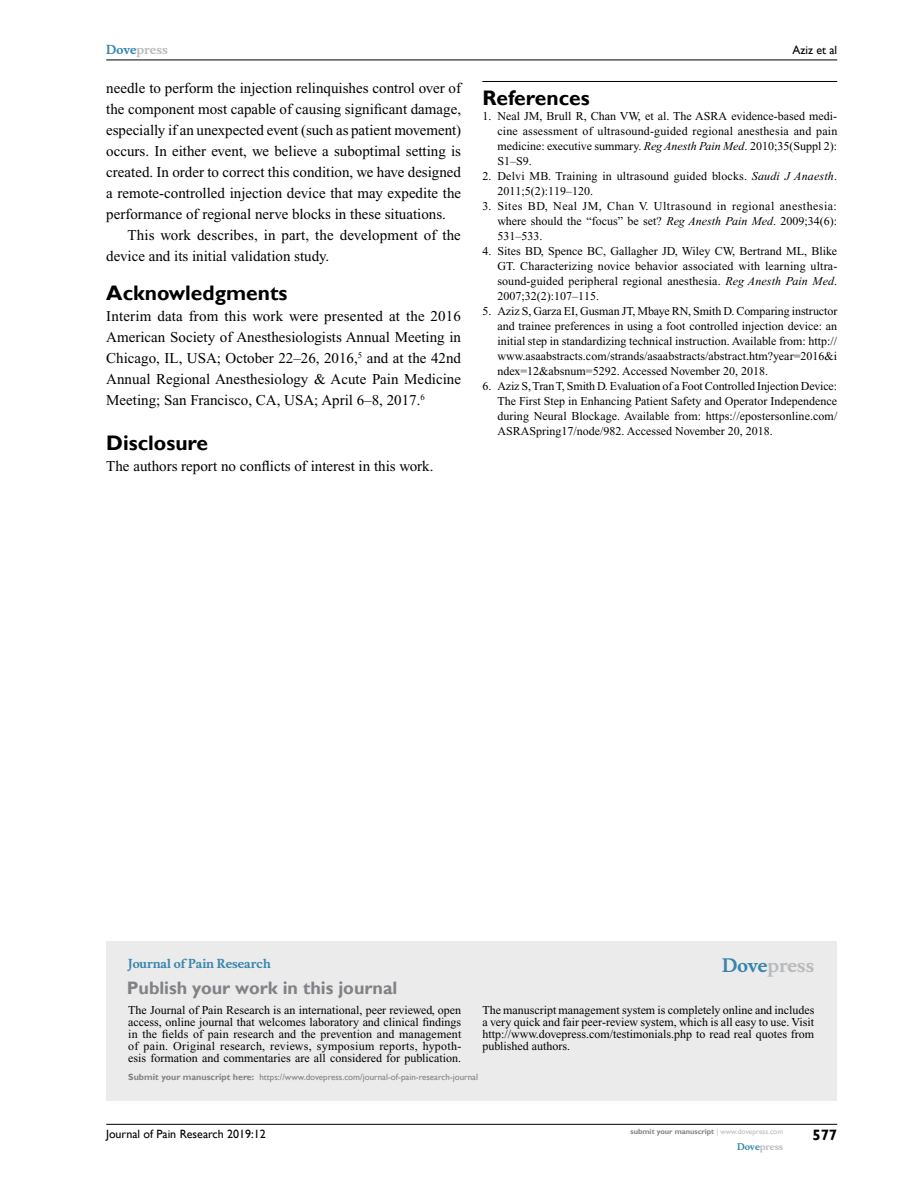
<style>
.page{position:relative;width:918px;height:1188px;background:#fff}
.page>*{position:absolute;margin:0;border:0;box-sizing:border-box;transform-origin:0 0}
.t1{font:700 21px "Gill Sans";color:#000}
.t2{font:700 18px "Gill Sans";color:#808285}
.t3{font:700 18px "Musee";color:#b8babc}
.t4{font:15px/21px "Times New Roman";color:#000;text-align:justify}
.t5{font:700 15px "Gill Sans";color:#000}
.t6{font:12px/15px "Times New Roman";color:#000;text-align:justify}
.t7{font:12px "Gill Sans";color:#000}
.t8{font:700 12px "Musee";color:#3785ad}
.t9{font:700 12px "Musee";color:#b8babc}
.t10{font:9px "Gill Sans";color:#808285}
.t11{font:700 9px "Musee";color:#b8babc}
.t12{font:700 7.5px "Gill Sans";color:#808285}
.s1{color:#3785ad}
.s2{font-style:italic}
.s3{font-weight:700}
.s4{font-weight:400;color:#b8babc}
</style>
<div class="page">
<div style="left:106px;top:941px;width:731px;height:159px;background:#ebebec"></div>
<hr style="left:106px;top:1124px;width:731px;height:1px;background:#000">
<hr style="left:106px;top:60px;width:731px;height:1px;background:#000">
<hr style="left:482px;top:81px;width:355px;height:1px;background:#000">
<p class="t9" style="left:106px;top:43px;width:63px"><span class="s1">Dove</span>press</p>
<p class="t4" style="left:106px;top:77px;width:357px">needle to perform the injection relinquishes control over of the component most capable of causing significant damage, especially if an unexpected event (such as patient movement) occurs. In either event, we believe a suboptimal setting is created. In order to correct this condition, we have designed a remote-controlled injection device that may expedite the performance of regional nerve blocks in these situations.</p>
<p class="t4" style="left:106px;top:224px;width:356px;text-indent:21px">This work describes, in part, the development of the device and its initial validation study.</p>
<h1 class="t1" style="left:106px;top:280px;width:183px">Acknowledgments</h1>
<p class="t4" style="left:106px;top:305px;width:356px">Interim data from this work were presented at the 2016<br>American Society of Anesthesiologists Annual Meeting in Chicago, IL, USA; October 22–26, 2016,<sup>5</sup> and at the 42nd Annual Regional Anesthesiology &amp; Acute Pain Medicine Meeting; San Francisco, CA, USA; April 6–8, 2017.<sup>6</sup></p>
<h1 class="t1" style="left:106px;top:430px;width:103px">Disclosure</h1>
<p class="t4" style="left:106px;top:455px;width:329px">The authors report no conflicts of interest in this work.</p>
<p class="t7" style="left:792px;top:43px;width:46px">Aziz et al</p>
<h1 class="t1" style="left:482px;top:85px;width:109px">References</h1>
<p class="t6" style="left:497px;top:108px;width:342px;text-indent:-15px">1. Neal JM, Brull R, Chan VW, et al. The ASRA evidence-based medi&shy;cine assessment of ultrasound-guided regional anesthesia and pain medicine: executive summary. <span class="s2">Reg Anesth Pain Med</span>. 2010;35(Suppl 2):<br>S1–S9.</p>
<p class="t6" style="left:497px;top:168px;width:341px;text-indent:-15px">2. Delvi MB. Training in ultrasound guided blocks. <span class="s2">Saudi J Anaesth</span>.<br>2011;5(2):119–120.</p>
<p class="t6" style="left:497px;top:198px;width:341px;text-indent:-15px">3. Sites BD, Neal JM, Chan V. Ultrasound in regional anesthesia: where should the “focus” be set? <span class="s2">Reg Anesth Pain Med</span>. 2009;34(6):<br>531–533.</p>
<p class="t6" style="left:497px;top:243px;width:342px;text-indent:-15px">4. Sites BD, Spence BC, Gallagher JD, Wiley CW, Bertrand ML, Blike GT. Characterizing novice behavior associated with learning ultra&shy;sound-guided peripheral regional anesthesia. <span class="s2">Reg Anesth Pain Med</span>.<br>2007;32(2):107–115.</p>
<p class="t6" style="left:497px;top:303px;width:342px;text-indent:-15px">5. Aziz S, Garza EI, Gusman JT, Mbaye RN, Smith D. Comparing instructor and trainee preferences in using a foot controlled injection device: an initial step in standardizing technical instruction. Available from: http:// www.asaabstracts.com/strands/asaabstracts/abstract.htm?year=2016&amp;i ndex=12&amp;absnum=5292. Accessed November 20, 2018.</p>
<p class="t6" style="left:497px;top:378px;width:342px;text-indent:-15px">6. Aziz S, Tran T, Smith D. Evaluation of a Foot Controlled Injection Device:<br>The First Step in Enhancing Patient Safety and Operator Independence during Neural Blockage. Available from: https://epostersonline.com/ ASRASpring17/node/982. Accessed November 20, 2018.</p>
<p class="t8" style="left:128px;top:956px;width:144px">Journal of Pain Research</p>
<h2 class="t2" style="left:127px;top:977px;width:272px">Publish your work in this journal</h2>
<h2 class="t3" style="left:722px;top:955px;width:94px"><span class="s1">Dove</span>press</h2>
<p class="t6" style="left:128px;top:1004px;width:335px;line-height:12px">The Journal of Pain Research is an international, peer reviewed, open access, online journal that welcomes laboratory and clinical findings in the fields of pain research and the prevention and management of pain. Original research, reviews, symposium reports, hypoth&shy;esis formation and commentaries are all considered for publication.</p>
<p class="t6" style="left:482px;top:1004px;width:334px;line-height:12px">The manuscript management system is completely online and includes a very quick and fair peer-review system, which is all easy to use. Visit http://www.dovepress.com/testimonials.php to read real quotes from published authors.</p>
<p class="t10" style="left:128px;top:1072px;width:351px"><span class="s3">Submit your manuscript here:</span> https://www.dovepress.com/journal-of-pain-research-journal</p>
<p class="t7" style="left:106px;top:1127px;width:161px">Journal of Pain Research 2019:12</p>
<p class="t12" style="left:631px;top:1127px;width:154px">submit your manuscript <span class="s4">| www.dovepress.com</span></p>
<p class="t11" style="left:737px;top:1141px;width:48px"><span class="s1">Dove</span>press</p>
<p class="t5" style="left:812px;top:1126px;width:26px">577</p>
</div>
